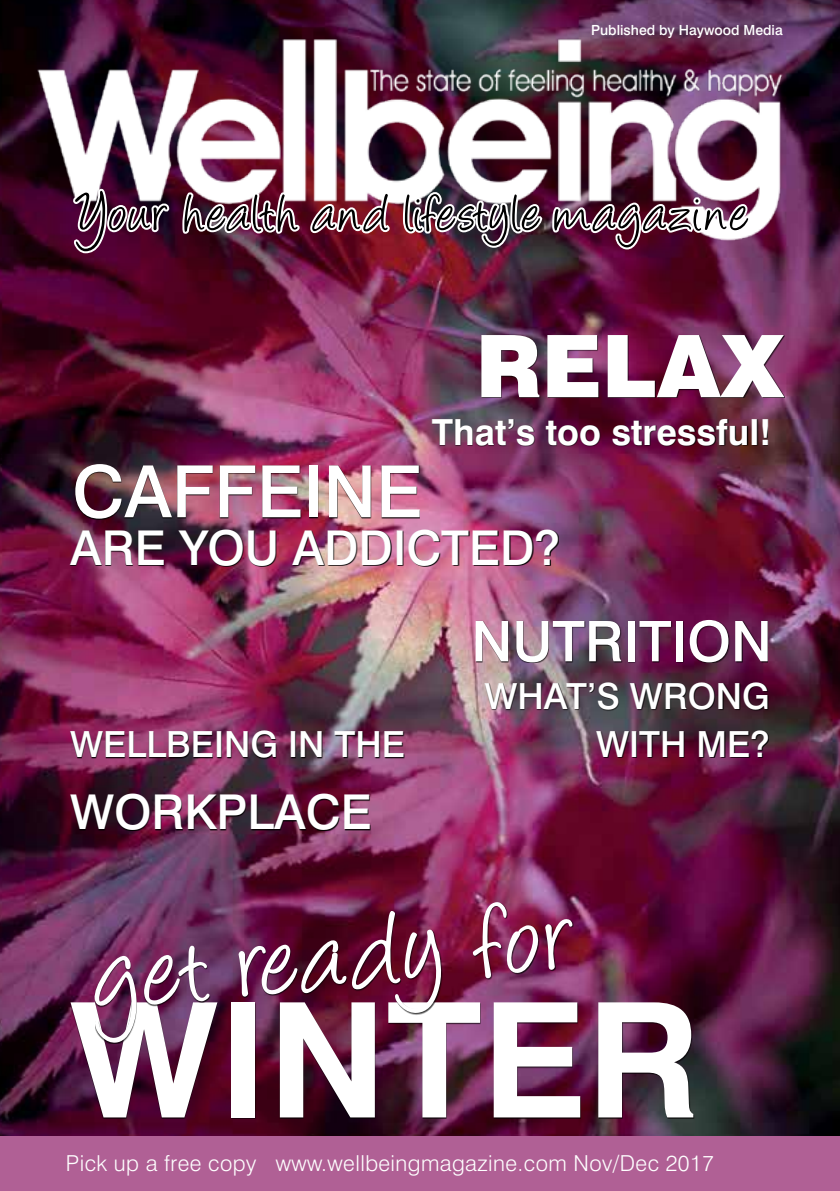
<style>
.page{position:relative;width:840px;height:1191px;background:#fff}
.page>*{position:absolute;margin:0;border:0;box-sizing:border-box;transform-origin:0 0}
.t1{font:700 160px "Swiss 721 BT";color:#fff}
.t2{font:120px "Angelina";color:#fff}
.t3{font:900 86.4px "Swiss 721 BT";color:#fff}
.t4{font:500 72px "Swiss 721 BT";color:#fff}
.t5{font:60px "Angelina";letter-spacing:.05em;color:#000}
.t6{font:500 56px "Swiss 721 BT";color:#fff}
.t7{font:500 48px "Swiss 721 BT";color:#fff}
.t8{font:500 36px/48px "Swiss 721 BT";color:#fff;text-align:right}
.t9{font:700 36px "Swiss 721 BT";color:#fff}
.t10{font:300 22px "Swiss 721 BT";letter-spacing:.02em;color:#fff}
.t11{font:500 14px "Swiss 721 BT";color:#fff}
</style>
<div class="page">
<img style="left:0;top:0;width:839px;height:1135px">
<img style="left:31px;top:29px;width:757px;height:220px">
<div style="left:0;top:1135px;width:839px;height:56px;background:#b06095"></div>
<svg style="left:71px;top:184px;width:100px;height:72px"></svg>
<img style="left:180px;top:149px;width:122px;height:94px">
<svg style="left:308px;top:174px;width:84px;height:70px"></svg>
<img style="left:401px;top:149px;width:141px;height:127px">
<img style="left:550px;top:29px;width:200px;height:223px">
<div style="left:481px;top:335px;width:303px;height:63px;background:#000;opacity:.75"></div>
<svg style="left:432px;top:419px;width:336px;height:27px"></svg>
<img style="left:76px;top:464px;width:344px;height:55px">
<img style="left:70px;top:530px;width:488px;height:300px">
<div style="left:71px;top:1003px;width:622px;height:115px;background:#000;opacity:.75"></div>
<div style="left:95px;top:903px;width:478px;height:140px;background:#000;opacity:.75"></div>
<div style="left:476px;top:620px;width:291px;height:43px;background:#000;opacity:.75"></div>
<img style="left:485px;top:683px;width:283px;height:75px">
<p class="t11" style="left:590px;top:21px;width:193px">Published by Haywood Media</p>
<h3 class="t5" style="left:77px;top:188px;width:672px">Your health and lifestyle magazine</h3>
<h3 class="t3" style="left:475px;top:314px;width:310px">RELAX</h3>
<h3 class="t9" style="left:431px;top:410px;width:341px">That’s too stressful!</h3>
<h3 class="t4" style="left:72px;top:448px;width:352px">CAFFEINE</h3>
<h3 class="t7" style="left:70px;top:519px;width:491px">ARE YOU ADDICTED?</h3>
<h3 class="t8" style="left:70px;top:720px;width:336px">WELLBEING IN THE</h3>
<h3 class="t7" style="left:70px;top:783px;width:303px">WORKPLACE</h3>
<h3 class="t6" style="left:471px;top:607px;width:302px">NUTRITION</h3>
<h3 class="t8" style="left:484px;top:672px;width:287px">WHAT’S WRONG<br>WITH ME?</h3>
<h2 class="t2" style="left:90px;top:926px;width:486px;rotate:-5deg">get ready for</h2>
<h1 class="t1" style="left:69px;top:962px;width:632px">WINTER</h1>
<p class="t10" style="left:66px;top:1150px;width:649px">Pick up a free copy www.wellbeingmagazine.com Nov/Dec 2017</p>
</div>
